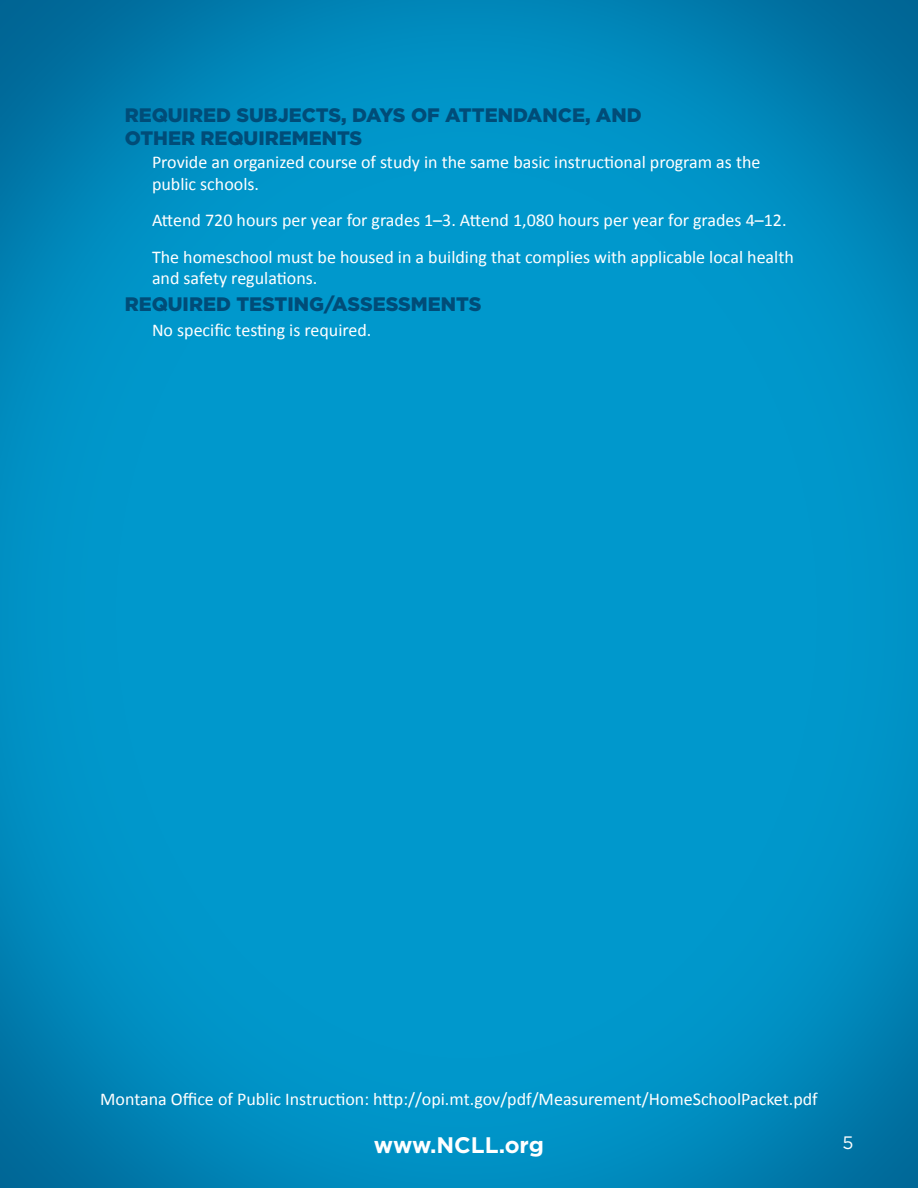
<style>
.page{position:relative;width:918px;height:1188px;background:#fff}
.page>*{position:absolute;margin:0;border:0;box-sizing:border-box;transform-origin:0 0}
.t1{font:700 22.5px "Gotham HTF";color:#fff}
.t2{font:900 19.5px "Gotham HTF";color:#004c78}
.t3{font:18px "Calibri";color:#fff}
.t4{font:18px "Gotham HTF";color:#fff}
</style>
<div class="page">
<img style="left:0;top:0;width:918px;height:1188px">
<p class="t2" style="left:125px;top:104px;width:518px">REQUIRED SUBJECTS, DAYS OF ATTENDANCE, AND</p>
<p class="t2" style="left:125px;top:127px;width:239px">OTHER REQUIREMENTS</p>
<p class="t3" style="left:152px;top:151px;width:610px">Provide an organized course of study in the same basic instructional program as the</p>
<p class="t3" style="left:152px;top:172px;width:109px">public schools.</p>
<p class="t3" style="left:152px;top:209px;width:636px">Attend 720 hours per year for grades 1–3. Attend 1,080 hours per year for grades 4–12.</p>
<p class="t3" style="left:152px;top:246px;width:643px">The homeschool must be housed in a building that complies with applicable local health</p>
<p class="t3" style="left:152px;top:267px;width:167px">and safety regulations.</p>
<p class="t2" style="left:125px;top:292px;width:358px">REQUIRED TESTING/ASSESSMENTS</p>
<p class="t3" style="left:152px;top:318px;width:221px">No specific testing is required.</p>
<p class="t3" style="left:100px;top:1088px;width:719px">Montana Office of Public Instruction: http://opi.mt.gov/pdf/Measurement/HomeSchoolPacket.pdf</p>
<p class="t1" style="left:374px;top:1132px;width:172px">www.NCLL.org</p>
<p class="t4" style="left:842px;top:1133px;width:13px">5</p>
</div>
